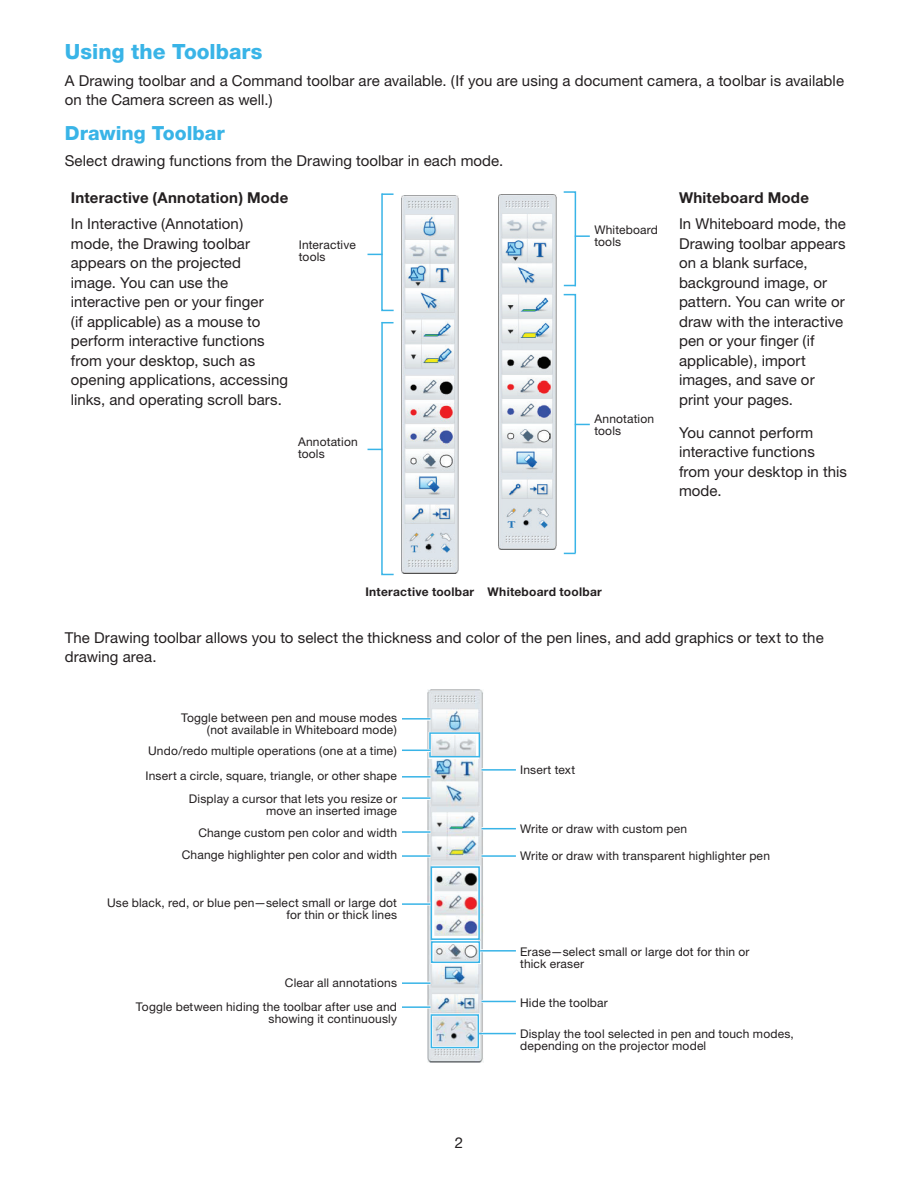
<style>
.page{position:relative;width:918px;height:1188px;background:#fff}
.page>*{position:absolute;margin:0;border:0;box-sizing:border-box;transform-origin:0 0}
.Head_A{font:800 21px "Helvetica Neue";color:#39b4e7}
.Head_B{font:800 19.5px "Helvetica Neue";color:#39b4e7}
.body_text{font:15px/19.5px "Helvetica Neue";letter-spacing:.005em;color:#231f20}
.Head_body-_Bold{font:700 15px "Helvetica Neue";letter-spacing:.015em;color:#231f20}
.Page_numbers{font:15px "Helvetica Neue";color:#231f20}
.t1{font:12px/12px "Helvetica Neue";letter-spacing:.015em;color:#231f20}
.body_text-2{font:700 12px "Helvetica Neue";letter-spacing:.02em;color:#231f20}
</style>
<div class="page">
<img style="left:499px;top:195px;width:57px;height:355px">
<img style="left:402px;top:196px;width:57px;height:377px">
<svg style="left:563px;top:191px;width:27px;height:363px"></svg>
<svg style="left:368px;top:193px;width:26px;height:119px"></svg>
<svg style="left:368px;top:321px;width:26px;height:255px"></svg>
<img style="left:427px;top:690px;width:56px;height:373px">
<hr style="left:482px;top:854px;width:34px;height:3px;background:#fff">
<hr style="left:482px;top:855px;width:34px;height:2px;background:#39b4e7">
<hr style="left:480px;top:949px;width:36px;height:3px;background:#fff">
<hr style="left:482px;top:1000px;width:34px;height:3px;background:#fff">
<hr style="left:482px;top:1001px;width:34px;height:1px;background:#39b4e7">
<hr style="left:482px;top:1032px;width:34px;height:3px;background:#fff">
<div style="left:431px;top:865px;width:50px;height:74px;border:3px solid #fff"></div>
<div style="left:431px;top:866px;width:49px;height:74px;border:2px solid #39b4e7"></div>
<div style="left:430px;top:1013px;width:50px;height:36px;border:3px solid #fff"></div>
<div style="left:431px;top:1014px;width:48px;height:34px;border:2px solid #39b4e7"></div>
<hr style="left:402px;top:830px;width:28px;height:3px;background:#fff">
<hr style="left:402px;top:831px;width:28px;height:2px;background:#39b4e7">
<hr style="left:402px;top:854px;width:28px;height:3px;background:#fff">
<hr style="left:402px;top:855px;width:28px;height:2px;background:#39b4e7">
<hr style="left:402px;top:1006px;width:28px;height:3px;background:#fff">
<hr style="left:402px;top:1006px;width:28px;height:2px;background:#39b4e7">
<hr style="left:402px;top:982px;width:28px;height:3px;background:#fff">
<hr style="left:402px;top:982px;width:28px;height:2px;background:#39b4e7">
<hr style="left:402px;top:903px;width:28px;height:3px;background:#fff">
<hr style="left:402px;top:903px;width:28px;height:2px;background:#39b4e7">
<hr style="left:482px;top:827px;width:34px;height:3px;background:#fff">
<hr style="left:482px;top:768px;width:34px;height:3px;background:#fff">
<hr style="left:482px;top:828px;width:34px;height:1px;background:#39b4e7">
<hr style="left:482px;top:769px;width:34px;height:2px;background:#39b4e7">
<div style="left:428px;top:732px;width:51px;height:27px;border:3px solid #fff"></div>
<div style="left:429px;top:732px;width:51px;height:25px;border:2px solid #39b4e7"></div>
<div style="left:431px;top:941px;width:50px;height:23px;border:3px solid #fff"></div>
<div style="left:431px;top:941px;width:49px;height:22px;border:2px solid #39b4e7"></div>
<hr style="left:402px;top:718px;width:28px;height:3px;background:#fff">
<hr style="left:402px;top:718px;width:28px;height:2px;background:#39b4e7">
<hr style="left:402px;top:749px;width:28px;height:3px;background:#fff">
<svg style="left:402px;top:750px;width:28px;height:1px"></svg>
<hr style="left:402px;top:776px;width:28px;height:3px;background:#fff">
<hr style="left:402px;top:776px;width:28px;height:2px;background:#39b4e7">
<hr style="left:402px;top:797px;width:28px;height:3px;background:#fff">
<hr style="left:402px;top:797px;width:28px;height:2px;background:#39b4e7">
<hr style="left:479px;top:1033px;width:37px;height:1px;background:#39b4e7">
<hr style="left:480px;top:950px;width:36px;height:2px;background:#39b4e7">
<p class="Head_A" style="left:65px;top:39px;width:199px">Using the Toolbars</p>
<p class="body_text" style="left:65px;top:70px;width:781px">A Drawing toolbar and a Command toolbar are available. (If you are using a document camera, a toolbar is available on the Camera screen as well.)</p>
<p class="Head_B" style="left:65px;top:121px;width:161px">Drawing Toolbar</p>
<p class="body_text" style="left:65px;top:151px;width:440px">Select drawing functions from the Drawing toolbar in each mode.</p>
<p class="Head_body-_Bold" style="left:71px;top:188px;width:219px">Interactive (Annotation) Mode</p>
<p class="body_text" style="left:71px;top:214px;width:219px">In Interactive (Annotation) mode, the Drawing toolbar appears on the projected image. You can use the interactive pen or your finger<br>(if applicable) as a mouse to perform interactive functions from your desktop, such as opening applications, accessing links, and operating scroll bars.</p>
<p class="Head_body-_Bold" style="left:679px;top:188px;width:131px">Whiteboard Mode</p>
<p class="body_text" style="left:679px;top:214px;width:168px">In Whiteboard mode, the<br>Drawing toolbar appears on a blank surface, background image, or pattern. You can write or draw with the interactive pen or your finger (if applicable), import images, and save or print your pages.</p>
<p class="body_text" style="left:679px;top:422px;width:169px">You cannot perform interactive functions from your desktop in this mode.</p>
<p class="t1" style="left:594px;top:224px;width:65px">Whiteboard tools</p>
<p class="t1" style="left:299px;top:238px;width:58px">Interactive tools</p>
<p class="t1" style="left:594px;top:412px;width:61px">Annotation tools</p>
<p class="t1" style="left:298px;top:436px;width:61px">Annotation tools</p>
<p class="body_text-2" style="left:365px;top:585px;width:238px">Interactive toolbar Whiteboard toolbar</p>
<p class="body_text" style="left:65px;top:628px;width:760px">The Drawing toolbar allows you to select the thickness and color of the pen lines, and add graphics or text to the drawing area.</p>
<p class="t1" style="left:181px;top:712px;width:218px;text-align:right">Toggle between pen and mouse modes (not available in Whiteboard mode)</p>
<p class="t1" style="left:148px;top:744px;width:250px">Undo/redo multiple operations (one at a time)</p>
<p class="t1" style="left:146px;top:770px;width:253px">Insert a circle, square, triangle, or other shape</p>
<p class="t1" style="left:189px;top:792px;width:210px;text-align:right">Display a cursor that lets you resize or move an inserted image</p>
<p class="t1" style="left:198px;top:826px;width:200px">Change custom pen color and width</p>
<p class="t1" style="left:182px;top:848px;width:217px">Change highlighter pen color and width</p>
<p class="t1" style="left:107px;top:897px;width:292px;text-align:right">Use black, red, or blue pen—select small or large dot for thin or thick lines</p>
<p class="t1" style="left:285px;top:977px;width:114px">Clear all annotations</p>
<p class="t1" style="left:136px;top:1001px;width:263px;text-align:right">Toggle between hiding the toolbar after use and showing it continuously</p>
<p class="Page_numbers" style="left:455px;top:1134px;width:10px">2</p>
<p class="t1" style="left:520px;top:764px;width:57px">Insert text</p>
<p class="t1" style="left:520px;top:822px;width:168px">Write or draw with custom pen</p>
<p class="t1" style="left:520px;top:850px;width:251px">Write or draw with transparent highlighter pen</p>
<p class="t1" style="left:520px;top:945px;width:231px">Erase—select small or large dot for thin or thick eraser</p>
<p class="t1" style="left:520px;top:997px;width:89px">Hide the toolbar</p>
<p class="t1" style="left:520px;top:1028px;width:275px">Display the tool selected in pen and touch modes, depending on the projector model</p>
</div>
